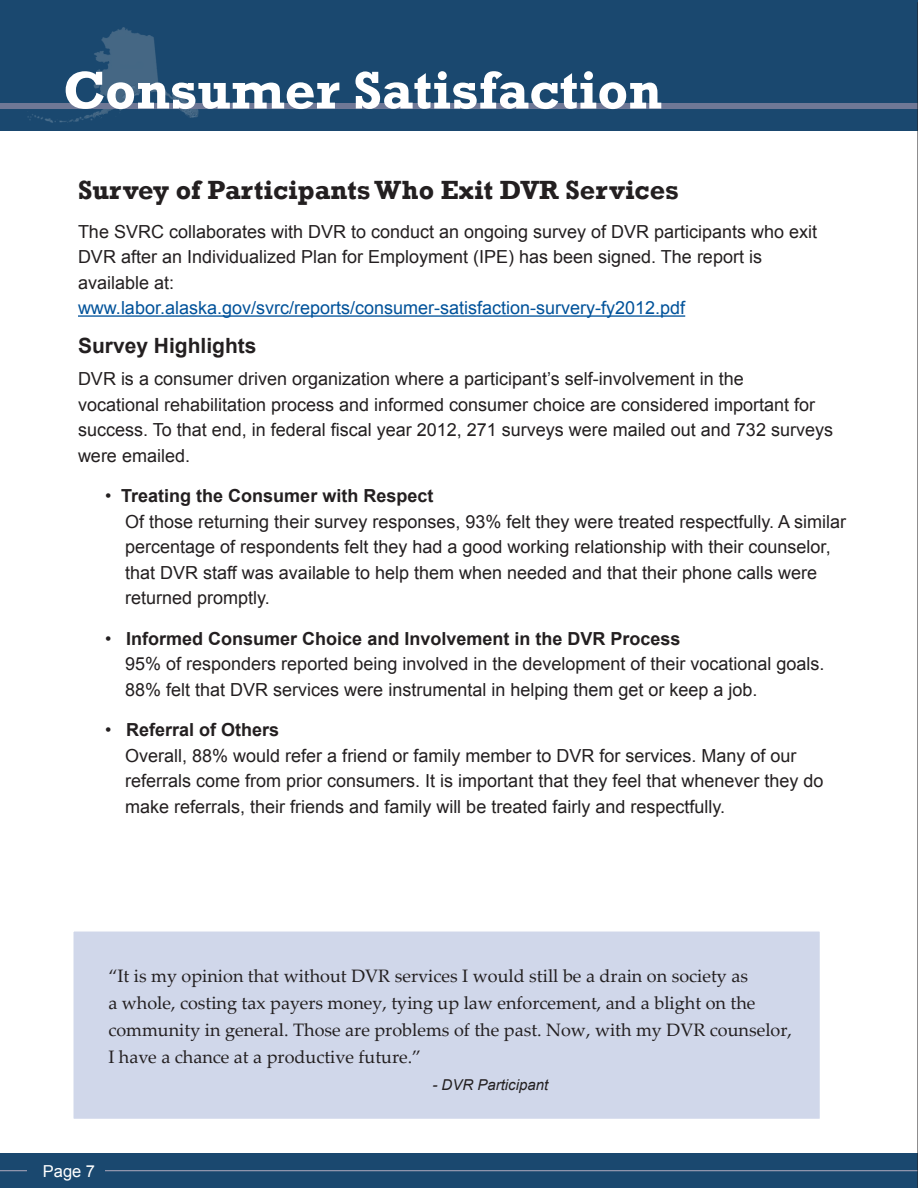
<style>
.page{position:relative;width:918px;height:1188px;background:#fff}
.page>*{position:absolute;margin:0;border:0;box-sizing:border-box;transform-origin:0 0}
.t1{font:700 54px "Rockwell";color:#fff}
.t2{font:700 27px "Rockwell";color:#231f20}
.t3{font:700 21px "Arial";color:#231f20}
.t4{font:18px/25.5px "Arial";color:#231f20}
.t5{font:18px/27px "Palatino Linotype";color:#231f20}
.t6{font:700 18px "Arial";color:#231f20}
.t7{font:16.5px "Arial";color:#fff}
.t8{font:italic 15px "Arial";color:#231f20}
.s1{color:#01529a}
.s2{font-weight:400}
</style>
<div class="page">
<div style="left:0;top:1153px;width:918px;height:35px;background:#1a486f"></div>
<svg style="left:0;top:1170px;width:917px;height:1px"></svg>
<div style="left:27px;top:1156px;width:71px;height:28px;background:#1a486f"></div>
<div style="left:72px;top:930px;width:749px;height:190px;background:#d0d7ea;border:2px solid #fff"></div>
<div style="left:0;top:0;width:918px;height:130px;background:#1a486f"></div>
<img style="left:27px;top:27px;width:172px;height:96px">
<div style="left:0;top:103px;width:918px;height:6px;background:#6f7896"></div>
<hr style="left:78px;top:315px;width:607px;height:2px;background:#01529a">
<div style="left:33px;top:1155px;width:72px;height:28px;background:#1a486f"></div>
<hr style="left:917px;top:2px;width:1px;height:1186px;background:#231f20">
<p class="t1" style="left:63px;top:58px;width:601px">Consumer Satisfaction</p>
<p class="t2" style="left:78px;top:173px;width:603px">Survey of Participants Who Exit DVR Services</p>
<p class="t4" style="left:78px;top:219px;width:741px">The SVRC collaborates with DVR to conduct an ongoing survey of DVR participants who exit DVR after an Individualized Plan for Employment (IPE) has been signed. The report is available at:<br><span class="s1">www.labor.alaska.gov/svrc/reports/consumer-satisfaction-survery-fy2012.pdf</span></p>
<p class="t3" style="left:78px;top:332px;width:180px">Survey Highlights</p>
<p class="t4" style="left:78px;top:367px;width:757px">DVR is a consumer driven organization where a participant’s self-involvement in the<br>vocational rehabilitation process and informed consumer choice are considered important for success. To that end, in federal fiscal year 2012, 271 surveys were mailed out and 732 surveys were emailed.</p>
<p class="t6" style="left:105px;top:484px;width:330px"><span class="s2">•</span> Treating the Consumer with Respect</p>
<p class="t4" style="left:125px;top:509px;width:722px">Of those returning their survey responses, 93% felt they were treated respectfully. A similar percentage of respondents felt they had a good working relationship with their counselor, that DVR staff was available to help them when needed and that their phone calls were returned promptly.</p>
<p class="t6" style="left:105px;top:627px;width:577px"><span class="s2">•</span> Informed Consumer Choice and Involvement in the DVR Process</p>
<p class="t4" style="left:125px;top:652px;width:701px">95% of responders reported being involved in the development of their vocational goals.<br>88% felt that DVR services were instrumental in helping them get or keep a job.</p>
<p class="t6" style="left:105px;top:718px;width:176px"><span class="s2">•</span> Referral of Others</p>
<p class="t4" style="left:125px;top:743px;width:700px">Overall, 88% would refer a friend or family member to DVR for services. Many of our referrals come from prior consumers. It is important that they feel that whenever they do make referrals, their friends and family will be treated fairly and respectfully.</p>
<p class="t5" style="left:108px;top:962px;width:685px">“It is my opinion that without DVR services I would still be a drain on society as<br>a whole, costing tax payers money, tying up law enforcement, and a blight on the community in general. Those are problems of the past. Now, with my DVR counselor, I have a chance at a productive future.”</p>
<p class="t8" style="left:432px;top:1075px;width:117px">- DVR Participant</p>
<p class="t7" style="left:43px;top:1160px;width:54px">Page 7</p>
</div>
